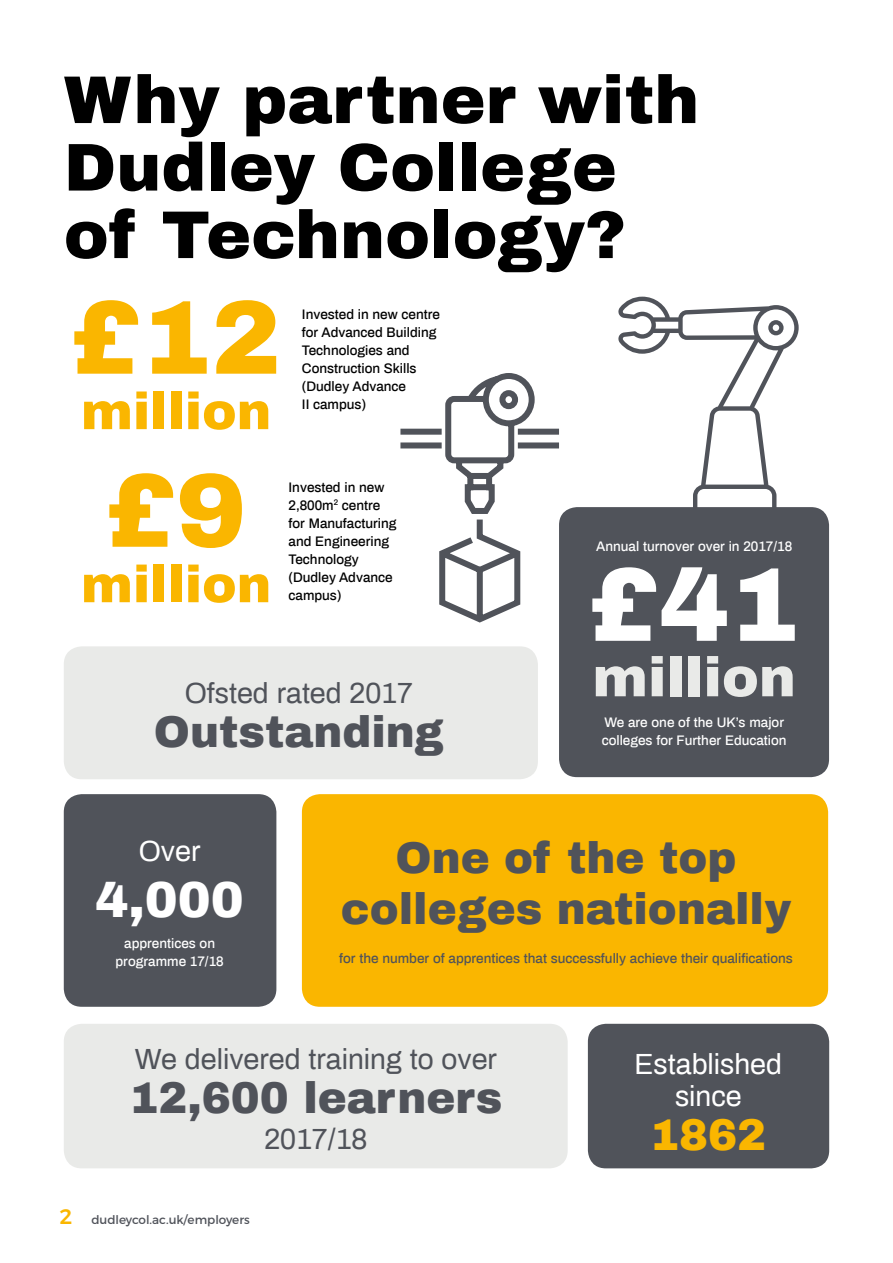
<style>
.page{position:relative;width:893px;height:1263px;background:#fff}
.page>*{position:absolute;margin:0;border:0;box-sizing:border-box;transform-origin:0 0}
.t1{font:900 105px "Archivo";color:#fab600}
.t2{font:900 105px "Archivo";color:#fff}
.t3{font:900 67.5px/67.5px "Archivo";color:#000}
.t4{font:900 55.5px "Archivo";color:#e9eae8}
.t5{font:900 51.9px "Archivo";color:#fab600}
.t6{font:900 49.5px "Archivo";color:#fff}
.t7{font:900 43.5px/51px "Archivo";color:#50535a;text-align:center}
.t8{font:900 43.5px "Archivo";color:#fab600}
.t9{font:28.5px "Archivo";color:#50535a}
.t10{font:28.5px/31.5px "Archivo";color:#fff;text-align:center}
.t11{font:500 13.5px/18px "Archivo";color:#000}
.t12{font:500 13.5px/18px "Archivo";color:#fff}
.t13{font:500 13.5px "Archivo";color:#50535a}
.t14{font:12px "Montserrat";color:#50535a}
.s1{font-weight:500;font-size:21px;color:#fab600}
</style>
<div class="page">
<div style="left:588px;top:1024px;width:241px;height:144px;background:#50535a;border-radius:18px"></div>
<div style="left:559px;top:507px;width:270px;height:270px;background:#50535a;border-radius:18px"></div>
<div style="left:64px;top:646px;width:474px;height:133px;background:#e9eae8;border-radius:18px"></div>
<div style="left:64px;top:1024px;width:504px;height:144px;background:#e9eae8;border-radius:18px"></div>
<div style="left:302px;top:794px;width:526px;height:213px;background:#fab600;border-radius:18px"></div>
<svg style="left:400px;top:373px;width:165px;height:250px"></svg>
<svg style="left:618px;top:297px;width:181px;height:211px"></svg>
<div style="left:64px;top:794px;width:212px;height:213px;background:#50535a;border-radius:18px"></div>
<h2 class="t3" style="left:64px;top:66px;width:637px">Why partner with<br>Dudley College of Technology?</h2>
<h1 class="t1" style="left:71px;top:273px;width:212px">£12</h1>
<h3 class="t5" style="left:81px;top:379px;width:192px">million</h3>
<p class="t11" style="left:302px;top:305px;width:140px">Invested in new centre for Advanced Building<br>Technologies and<br>Construction Skills (Dudley Advance<br>II campus)</p>
<h1 class="t1" style="left:106px;top:446px;width:142px">£9</h1>
<h3 class="t5" style="left:81px;top:552px;width:192px">million</h3>
<p class="t11" style="left:289px;top:478px;width:110px">Invested in new<br>2,800m<sup>2</sup> centre for Manufacturing and Engineering<br>Technology (Dudley Advance campus)</p>
<h3 class="t9" style="left:185px;top:673px;width:230px">Ofsted rated 2017</h3>
<h3 class="t7" style="left:154px;top:706px;width:292px">Outstanding</h3>
<p class="t12" style="left:596px;top:537px;width:198px">Annual turnover over in 2017/18</p>
<h1 class="t2" style="left:589px;top:540px;width:212px">£41</h1>
<h3 class="t4" style="left:592px;top:643px;width:205px">million</h3>
<p class="t12" style="left:602px;top:713px;width:186px">We are one of the UK’s major colleges for Further Education</p>
<h3 class="t10" style="left:139px;top:834px;width:63px">Over</h3>
<h3 class="t6" style="left:95px;top:870px;width:150px">4,000</h3>
<p class="t12" style="left:116px;top:934px;width:110px;text-align:center">apprentices on programme 17/18</p>
<h3 class="t7" style="left:341px;top:832px;width:452px">One of the top colleges nationally</h3>
<p class="t13" style="left:339px;top:949px;width:455px">for the number of apprentices that successfully achieve their qualifications</p>
<h3 class="t9" style="left:135px;top:1039px;width:364px">We delivered training to over</h3>
<h3 class="t7" style="left:129px;top:1072px;width:375px">12,600 learners</h3>
<h3 class="t9" style="left:264px;top:1119px;width:104px">2017/18</h3>
<p class="t14" style="left:60px;top:1210px;width:192px"><span class="s1">2</span> dudleycol.ac.uk/employers</p>
<h3 class="t10" style="left:635px;top:1047px;width:149px">Established since</h3>
<h3 class="t8" style="left:650px;top:1108px;width:118px">1862</h3>
</div>
